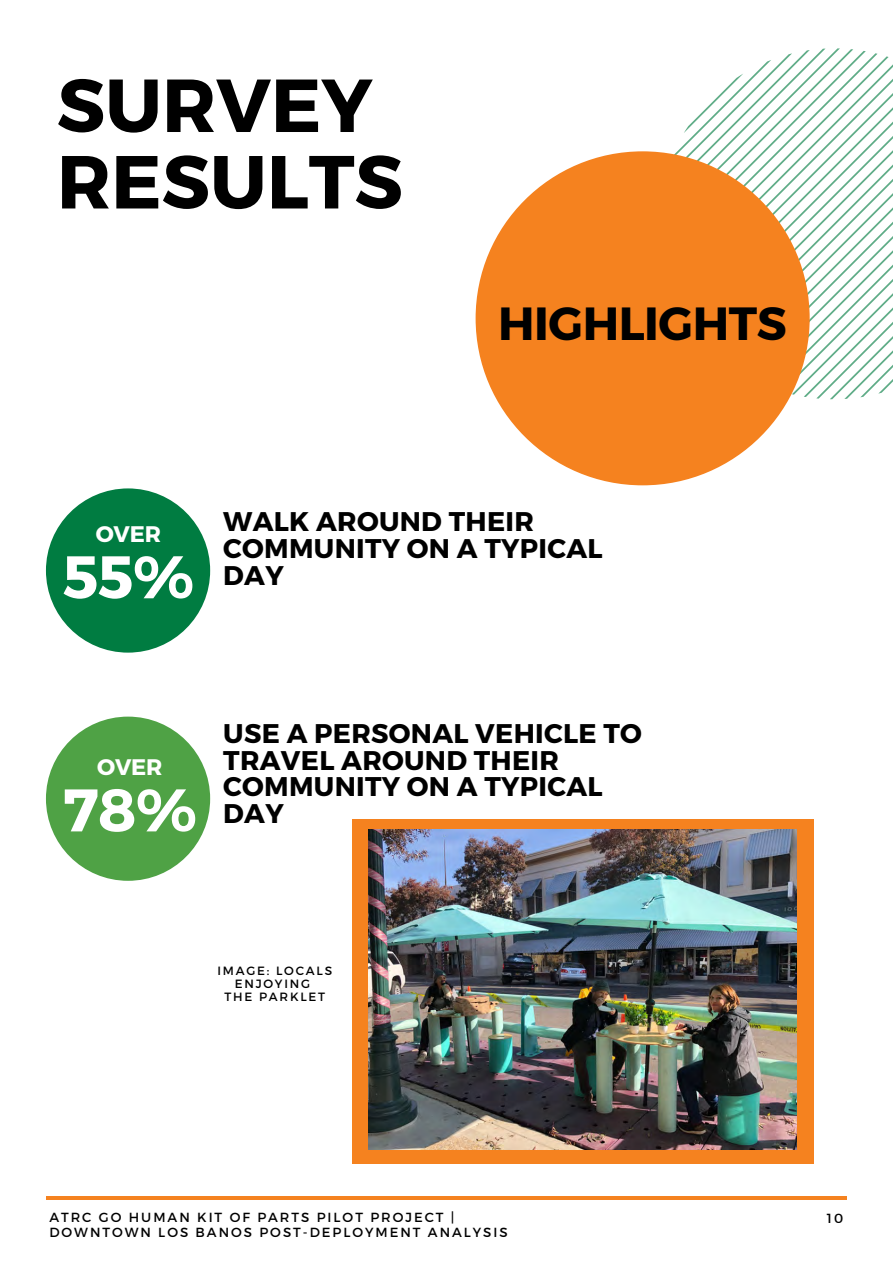
<style>
.page{position:relative;width:893px;height:1264px;background:#fff}
.page>*{position:absolute;margin:0;border:0;box-sizing:border-box;transform-origin:0 0}
.t1{font:700 75px/76.5px "Montserrat";color:#000}
.t2{font:700 60px "Montserrat";color:#fff}
.t3{font:700 46.5px "Montserrat";letter-spacing:-.01em;color:#000}
.t4{font:700 27px/27px "Montserrat";letter-spacing:.01em;color:#000}
.t5{font:700 22.5px "Montserrat";letter-spacing:-.01em;color:#fff}
.t6{font:13.2px/14.5px "Montserrat";letter-spacing:.15em;color:#000}
.t7{font:12px/13px "Montserrat";letter-spacing:.15em;color:#000;text-align:center}
</style>
<div class="page">
<div style="left:46px;top:716px;width:164px;height:164px;background:#4fa245;border-radius:50%"></div>
<hr style="left:46px;top:1196px;width:800px;height:3px;background:#f5821f">
<svg style="left:664px;top:48px;width:228px;height:351px"></svg>
<div style="left:475px;top:151px;width:334px;height:334px;background:#f5821f;border-radius:50%"></div>
<div style="left:46px;top:488px;width:164px;height:164px;background:#007c41;border-radius:50%"></div>
<div style="left:352px;top:819px;width:461px;height:344px;background:#f5821f"></div>
<img style="left:369px;top:829px;width:427px;height:320px">
<h1 class="t1" style="left:57px;top:63px;width:347px">SURVEY<br>RESULTS</h1>
<h3 class="t3" style="left:498px;top:293px;width:290px">HIGHLIGHTS</h3>
<p class="t5" style="left:96px;top:519px;width:67px">OVER</p>
<h2 class="t2" style="left:63px;top:538px;width:133px">55%</h2>
<p class="t4" style="left:223px;top:507px;width:380px">WALK AROUND THEIR<br>COMMUNITY ON A TYPICAL<br>DAY</p>
<p class="t5" style="left:97px;top:752px;width:67px">OVER</p>
<h2 class="t2" style="left:63px;top:771px;width:136px">78%</h2>
<p class="t4" style="left:223px;top:718px;width:420px">USE A PERSONAL VEHICLE TO<br>TRAVEL AROUND THEIR<br>COMMUNITY ON A TYPICAL<br>DAY</p>
<p class="t7" style="left:217px;top:963px;width:116px">IMAGE: LOCALS<br>ENJOYING<br>THE PARKLET</p>
<p class="t6" style="left:49px;top:1209px;width:460px">ATRC GO HUMAN KIT OF PARTS PILOT PROJECT |<br>DOWNTOWN LOS BANOS POST-DEPLOYMENT ANALYSIS</p>
<p class="t6" style="left:826px;top:1210px;width:18px">10</p>
</div>
